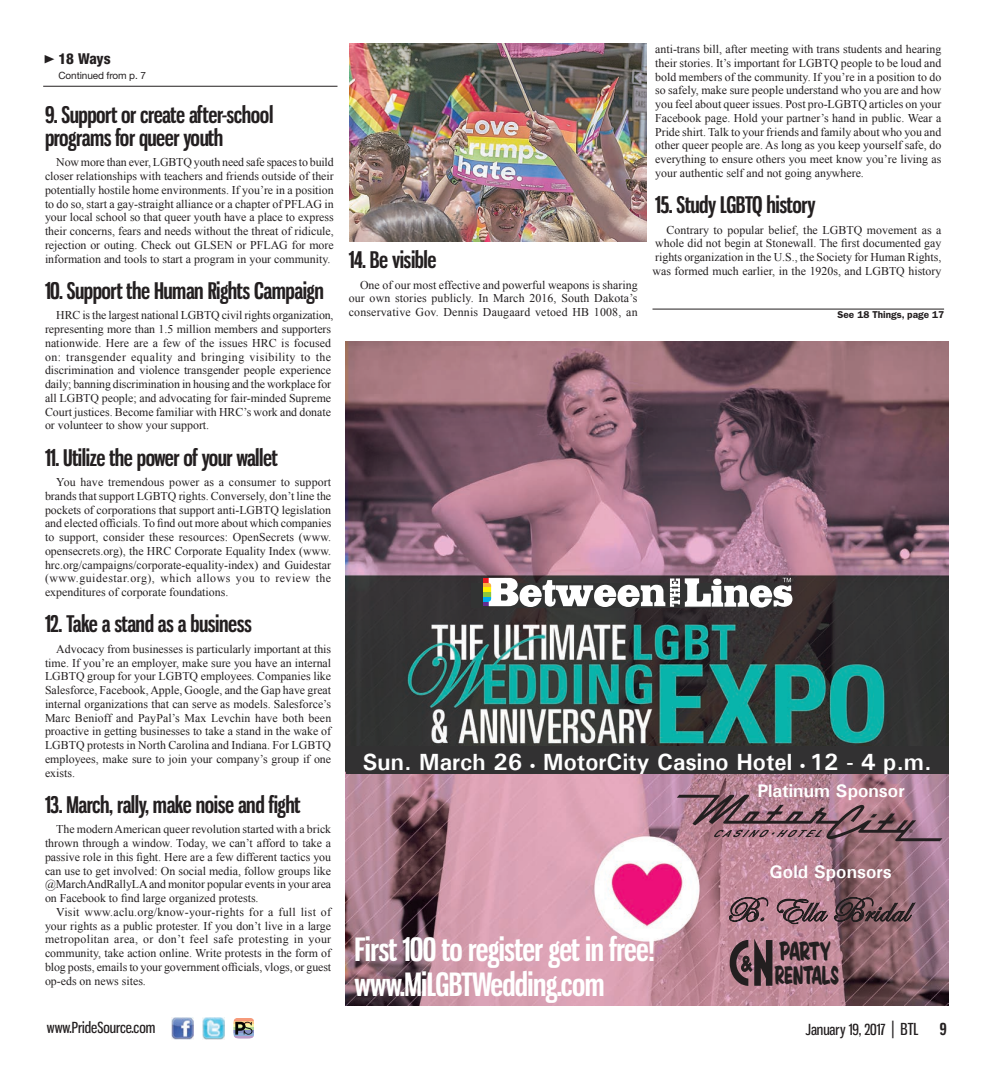
<style>
.page{position:relative;width:990px;height:1080px;background:#fff}
.page>*{position:absolute;margin:0;border:0;box-sizing:border-box;transform-origin:0 0}
.t1{font:34.88px "Edwardian Script ITC";color:#231f20}
.t2{font:700 31.5px "Gnuolane Rg";letter-spacing:-.02em;color:#fff}
.t3{font:28.62px "Sign Painter House Showcard";letter-spacing:-.04em;color:#231f20;scale:.79 1}
.t4{font:28.38px "Sign Painter House Showcard";color:#231f20;scale:.74 1}
.t5{font:700 23.5px "Univers";color:#fff}
.t6{font:700 22.5px/22.5px "Gnuolane Rg";letter-spacing:-.02em;color:#231f20}
.t7{font:700 18.25px "Univers";color:#fff}
.t8{font:700 16.25px "Gnuolane Rg";color:#231f20}
.t9{font:15px "Gnuolane Rg";color:#231f20}
.Happening_Jump_Head{font:800 condensed 15px "Helvetica Neue";letter-spacing:-.01em;color:#231f20}
.Body_Copy{font:11.88px/13.8px "Times New Roman";color:#231f20;text-align:justify}
.Continued_on{font:600 10px "Franklin Gothic";color:#231f20}
.Continued_from{font:10px "Helvetica Neue";letter-spacing:-.01em;color:#231f20}
.s1{font-family:"Zeal";font-weight:400;font-stretch:normal;font-size:12.5px}
.s2{font-size:11.75px}
.s3{font-size:17.5px}
.s4{font-size:16.25px}
</style>
<div class="page">
<img style="left:203px;top:1018px;width:21px;height:22px">
<img style="left:172px;top:1018px;width:21px;height:22px">
<hr style="left:233px;top:1018px;width:21px;height:3px;background:#f69a7a">
<hr style="left:233px;top:1021px;width:21px;height:3px;background:#fdc88a">
<hr style="left:233px;top:1024px;width:21px;height:3px;background:#f6f3a2">
<hr style="left:233px;top:1027px;width:21px;height:3px;background:#b7d99b">
<hr style="left:233px;top:1030px;width:21px;height:3px;background:#868fc4">
<hr style="left:233px;top:1033px;width:21px;height:3px;background:#8fafd8">
<hr style="left:233px;top:1036px;width:21px;height:3px;background:#bb9cc9">
<svg style="left:235px;top:1022px;width:17px;height:13px"></svg>
<img style="left:346px;top:342px;width:603px;height:663px">
<hr style="left:43px;top:86px;width:295px;height:1px;background:#231f20">
<div style="left:472px;top:583px;width:309px;height:25px;background:#323333"></div>
<svg style="left:729px;top:897px;width:39px;height:25px"></svg>
<svg style="left:777px;top:899px;width:51px;height:25px"></svg>
<svg style="left:834px;top:897px;width:82px;height:25px"></svg>
<svg style="left:730px;top:939px;width:42px;height:47px"></svg>
<svg style="left:677px;top:795px;width:265px;height:46px"></svg>
<div style="left:346px;top:746px;width:603px;height:28px;background:#323132"></div>
<svg style="left:484px;top:578px;width:308px;height:30px"></svg>
<hr style="left:652px;top:309px;width:292px;height:1px;background:#231f20">
<img style="left:349px;top:43px;width:297px;height:198px">
<p class="Happening_Jump_Head" style="left:43px;top:50px;width:69px"><span class="s1">®</span> 18 Ways</p>
<p class="Continued_from" style="left:58px;top:70px;width:89px">Continued from p. 7</p>
<p class="t6" style="left:45px;top:104px;width:230px">9. Support or create after-school programs for queer youth</p>
<p class="Body_Copy" style="left:45px;top:155px;width:290px;text-indent:11px">Now more than ever, LGBTQ youth need safe spaces to build closer relationships with teachers and friends outside of their potentially hostile home environments. If you’re in a position to do so, start a gay-straight alliance or a chapter of PFLAG in your local school so that queer youth have a place to express their concerns, fears and needs without the threat of ridicule, rejection or outing. Check out GLSEN or PFLAG for more information and tools to start a program in your community.</p>
<p class="t6" style="left:45px;top:279px;width:280px">10. Support the Human Rights Campaign</p>
<p class="Body_Copy" style="left:45px;top:308px;width:290px;text-align:left;text-indent:11px">HRC is the largest national LGBTQ civil rights organization, representing more than 1.5 million members and supporters nationwide. Here are a few of the issues HRC is focused on: transgender equality and bringing visibility to the discrimination and violence transgender people experience daily; banning discrimination in housing and the workplace for all LGBTQ people; and advocating for fair-minded Supreme Court justices. Become familiar with HRC’s work and donate or volunteer to show your support.</p>
<p class="t6" style="left:45px;top:446px;width:234px">11. Utilize the power of your wallet</p>
<p class="Body_Copy" style="left:45px;top:475px;width:288px;text-indent:11px">You have tremendous power as a consumer to support brands that support LGBTQ rights. Conversely, don’t line the pockets of corporations that support anti-LGBTQ legislation and elected officials. To find out more about which companies to support, consider these resources: OpenSecrets (www. opensecrets.org), the HRC Corporate Equality Index (www. hrc.org/campaigns/corporate-equality-index) and Guidestar (www.guidestar.org), which allows you to review the expenditures of corporate foundations.</p>
<p class="t6" style="left:45px;top:613px;width:209px">12. Take a stand as a business</p>
<p class="Body_Copy" style="left:45px;top:642px;width:288px;text-indent:11px">Advocacy from businesses is particularly important at this time. If you’re an employer, make sure you have an internal LGBTQ group for your LGBTQ employees. Companies like Salesforce, Facebook, Apple, Google, and the Gap have great internal organizations that can serve as models. Salesforce’s Marc Benioff and PayPal’s Max Levchin have both been proactive in getting businesses to take a stand in the wake of LGBTQ protests in North Carolina and Indiana. For LGBTQ employees, make sure to join your company’s group if one exists.</p>
<p class="t6" style="left:45px;top:793px;width:257px">13. March, rally, make noise and fight</p>
<p class="Body_Copy" style="left:45px;top:822px;width:288px;text-indent:11px">The modern American queer revolution started with a brick thrown through a window. Today, we can’t afford to take a passive role in this fight. Here are a few different tactics you can use to get involved: On social media, follow groups like @MarchAndRallyLA and monitor popular events in your area on Facebook to find large organized protests.</p>
<p class="Body_Copy" style="left:45px;top:905px;width:288px;text-indent:11px">Visit www.aclu.org/know-your-rights for a full list of your rights as a public protester. If you don’t live in a large metropolitan area, or don’t feel safe protesting in your community, take action online. Write protests in the form of blog posts, emails to your government officials, vlogs, or guest op-eds on news sites.</p>
<p class="t6" style="left:349px;top:248px;width:89px">14. Be visible</p>
<p class="Body_Copy" style="left:349px;top:278px;width:290px;text-indent:11px">One of our most effective and powerful weapons is sharing our own stories publicly. In March 2016, South Dakota’s conservative Gov. Dennis Daugaard vetoed HB 1008, an</p>
<p class="Body_Copy" style="left:655px;top:42px;width:288px">anti-trans bill, after meeting with trans students and hearing their stories. It’s important for LGBTQ people to be loud and bold members of the community. If you’re in a position to do so safely, make sure people understand who you are and how you feel about queer issues. Post pro-LGBTQ articles on your Facebook page. Hold your partner’s hand in public. Wear a Pride shirt. Talk to your friends and family about who you and other queer people are. As long as you keep yourself safe, do everything to ensure others you meet know you’re living as your authentic self and not going anywhere.</p>
<p class="t6" style="left:655px;top:193px;width:162px">15. Study LGBTQ history</p>
<p class="Body_Copy" style="left:653px;top:223px;width:290px;text-indent:14px">Contrary to popular belief, the LGBTQ movement as a whole did not begin at Stonewall. The first documented gay rights organization in the U.S., the Society for Human Rights, was formed much earlier, in the 1920s, and LGBTQ history</p>
<p class="Continued_on" style="left:838px;top:309px;width:108px">See 18 Things, page 17</p>
<p class="t5" style="left:363px;top:747px;width:570px">Sun. March 26 <span class="s2">•</span> MotorCity Casino Hotel <span class="s2">•</span> 12 - 4 p.m.</p>
<p class="t7" style="left:757px;top:780px;width:149px">Platinum Sponsor</p>
<p class="t7" style="left:770px;top:861px;width:124px">Gold Sponsors</p>
<p class="t2" style="left:355px;top:930px;width:302px">First 100 to register get in free!</p>
<p class="t2" style="left:355px;top:965px;width:252px">www.MiLGBTWedding.com</p>
<p class="t1" style="left:725px;top:891px;width:184px">B. Ella Bridal</p>
<p class="t3" style="left:780px;top:935px;width:66px">PARTY</p>
<p class="t4" style="left:775px;top:959px;width:88px">RENTALS</p>
<p class="t9" style="left:47px;top:1019px;width:110px">www.PrideSource.com</p>
<p class="t9" style="left:806px;top:1021px;width:115px">January 19, 2017 <span class="s3">|</span> <span class="s4">BTL</span></p>
<p class="t8" style="left:940px;top:1019px;width:8px">9</p>
</div>
